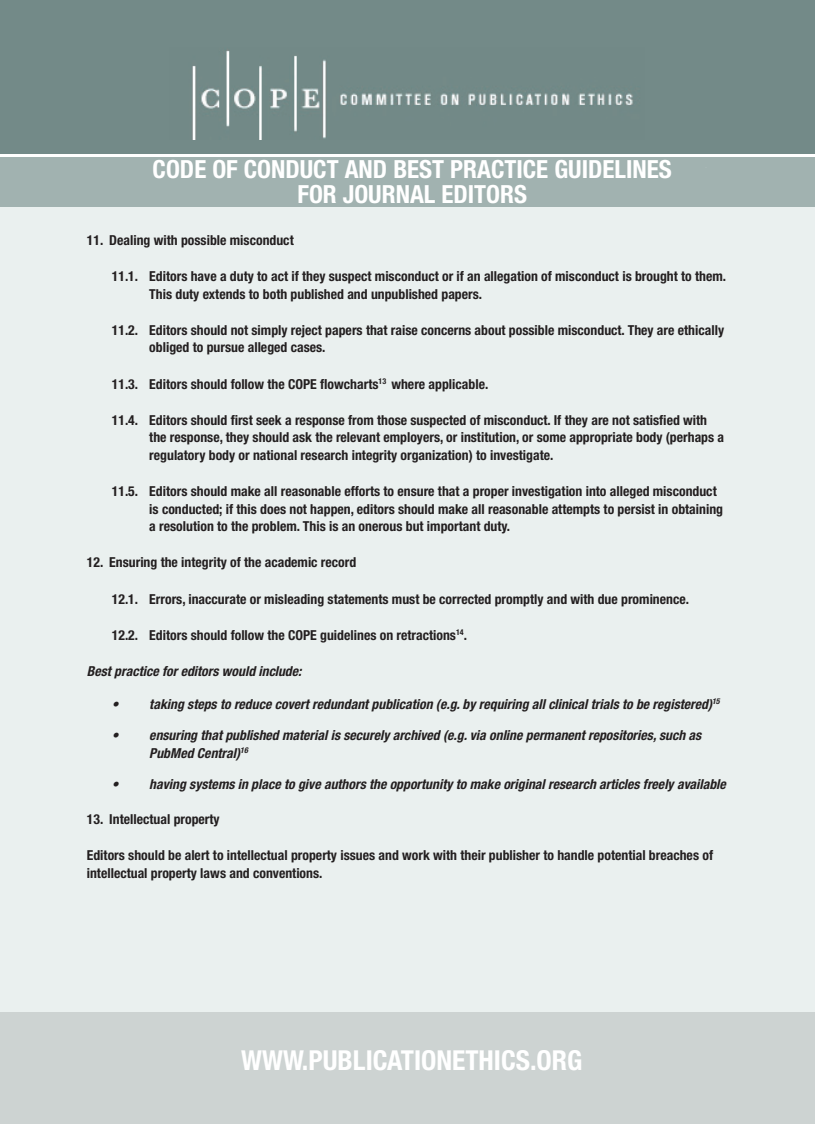
<style>
.page{position:relative;width:815px;height:1124px;background:#fff}
.page>*{position:absolute;margin:0;border:0;box-sizing:border-box;transform-origin:0 0}
.t1{font:700 condensed 27.5px "Helvetica Neue LT Std";color:#fff}
.t2{font:700 condensed 25px "Helvetica Neue LT Std";color:#fff}
.Text{font:700 condensed 13.75px/17.5px "Helvetica Neue LT Std";color:#231f20}
.Bullets{font:italic 700 condensed 13.75px/17.5px "Helvetica Neue LT Std";color:#231f20}
.Text-2{font:italic 700 condensed 13.75px "Helvetica Neue LT Std";color:#231f20}
</style>
<div class="page">
<div style="left:0;top:0;width:815px;height:153px;background:#738a88"></div>
<div style="left:0;top:157px;width:815px;height:50px;background:#a1b2b0"></div>
<div style="left:0;top:1012px;width:814px;height:111px;background:#cdd3d2"></div>
<div style="left:0;top:207px;width:815px;height:804px;background:#eaf0ef"></div>
<img style="left:192px;top:50px;width:441px;height:89px">
<p class="t2" style="left:153px;top:154px;width:521px">CODE OF CONDUCT AND BEST PRACTICE GUIDELINES</p>
<p class="t2" style="left:297px;top:179px;width:231px">FOR JOURNAL EDITORS</p>
<p class="Text" style="left:87px;top:231px;width:208px">11. Dealing with possible misconduct</p>
<p class="Text" style="left:149px;top:267px;width:578px;text-indent:-38px">11.1. Editors have a duty to act if they suspect misconduct or if an allegation of misconduct is brought to them.<br>This duty extends to both published and unpublished papers.</p>
<p class="Text" style="left:149px;top:321px;width:576px;text-indent:-38px">11.2. Editors should not simply reject papers that raise concerns about possible misconduct. They are ethically obliged to pursue alleged cases.</p>
<p class="Text" style="left:112px;top:374px;width:378px">11.3. Editors should follow the COPE flowcharts<sup>13</sup> where applicable.</p>
<p class="Text" style="left:149px;top:411px;width:576px;text-indent:-38px">11.4. Editors should first seek a response from those suspected of misconduct. If they are not satisfied with the response, they should ask the relevant employers, or institution, or some appropriate body (perhaps a regulatory body or national research integrity organization) to investigate.</p>
<p class="Text" style="left:149px;top:482px;width:575px;text-indent:-38px">11.5. Editors should make all reasonable efforts to ensure that a proper investigation into alleged misconduct is conducted; if this does not happen, editors should make all reasonable attempts to persist in obtaining a resolution to the problem. This is an onerous but important duty.</p>
<p class="Text" style="left:87px;top:553px;width:271px">12. Ensuring the integrity of the academic record</p>
<p class="Text" style="left:112px;top:589px;width:579px">12.1. Errors, inaccurate or misleading statements must be corrected promptly and with due prominence.</p>
<p class="Text" style="left:112px;top:626px;width:357px">12.2. Editors should follow the COPE guidelines on retractions<sup>14</sup>.</p>
<p class="Text-2" style="left:87px;top:663px;width:216px">Best practice for editors would include:</p>
<p class="Bullets" style="left:112px;top:695px;width:609px">• taking steps to reduce covert redundant publication (e.g. by requiring all clinical trials to be registered)<sup>15</sup></p>
<p class="Bullets" style="left:149px;top:726px;width:553px;text-indent:-38px">• ensuring that published material is securely archived (e.g. via online permanent repositories, such as<br>PubMed Central)<sup>16</sup></p>
<p class="Bullets" style="left:112px;top:775px;width:616px">• having systems in place to give authors the opportunity to make original research articles freely available</p>
<p class="Text" style="left:87px;top:809px;width:134px">13. Intellectual property</p>
<p class="Text" style="left:87px;top:846px;width:628px">Editors should be alert to intellectual property issues and work with their publisher to handle potential breaches of intellectual property laws and conventions.</p>
<p class="t1" style="left:241px;top:1043px;width:343px">WWW.PUBLICATIONETHICS.ORG</p>
</div>
